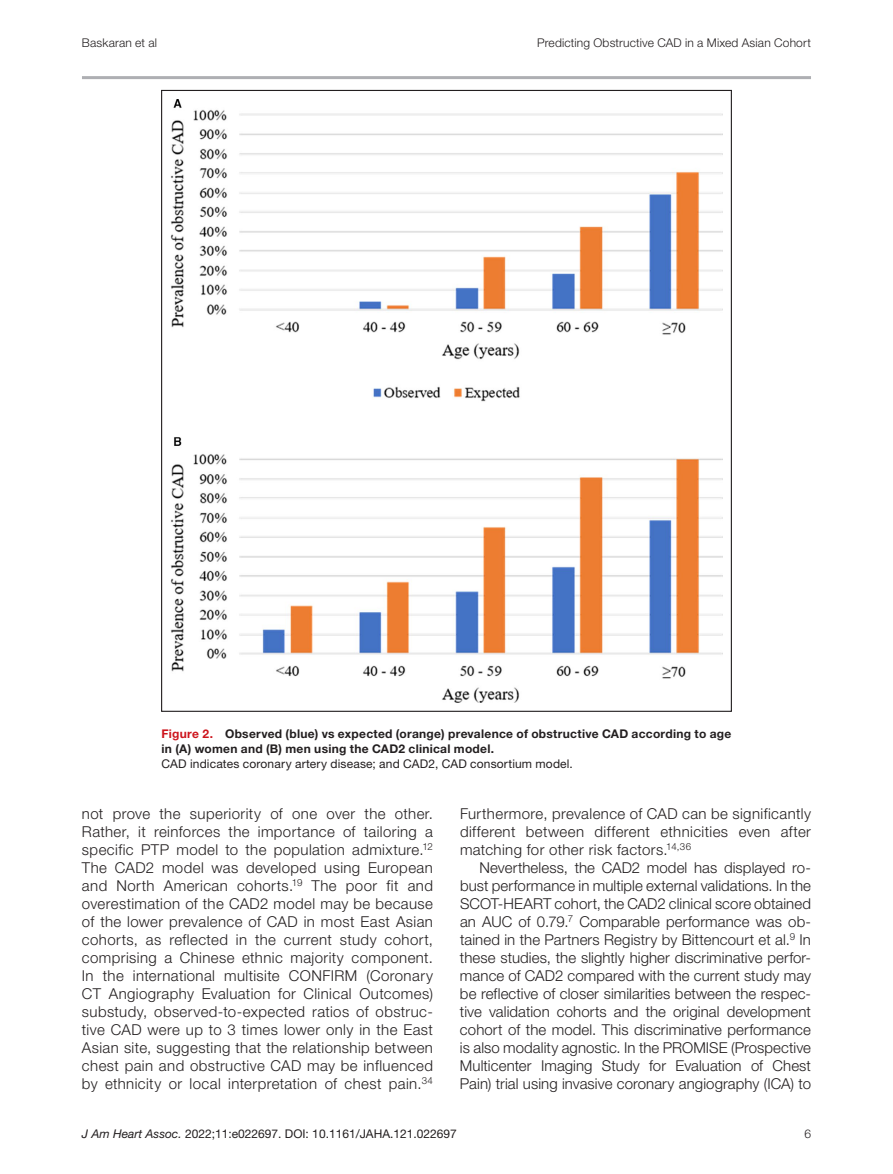
<style>
.page{position:relative;width:893px;height:1174px;background:#fff}
.page>*{position:absolute;margin:0;border:0;box-sizing:border-box;transform-origin:0 0}
.t1{font:300 15px/18px "Helvetica Neue LT Std";letter-spacing:.02em;color:#231f20;text-align:justify}
.t2{font:700 12px/15px "Helvetica Neue LT Std";letter-spacing:.025em;color:#231f20}
.t3{font:12px "Helvetica Neue LT Std";letter-spacing:.01em;color:#231f20}
.t4{font:300 12px "Helvetica Neue LT Std";letter-spacing:.015em;color:#231f20}
.s1{color:#cd151d}
.s2{font-style:italic}
</style>
<div class="page">
<img style="left:170px;top:100px;width:553px;height:602px">
<hr style="left:82px;top:76px;width:729px;height:3px;background:#aeafb3">
<p class="t4" style="left:82px;top:35px;width:77px">Baskaran et al</p>
<p class="t4" style="left:537px;top:35px;width:275px">Predicting Obstructive CAD in a Mixed Asian Cohort</p>
<p class="t2" style="left:162px;top:726px;width:571px"><span class="s1">Figure 2.</span> Observed (blue) vs expected (orange) prevalence of obstructive CAD according to age in (A) women and (B) men using the CAD2 clinical model.</p>
<p class="t3" style="left:162px;top:756px;width:413px">CAD indicates coronary artery disease; and CAD2, CAD consortium model.</p>
<p class="t1" style="left:82px;top:804px;width:353px">not prove the superiority of one over the other.<br>Rather, it reinforces the importance of tailoring a specific PTP model to the population admixture.<sup>12<br></sup>The CAD2 model was developed using European and North American cohorts.<sup>19</sup> The poor fit and overestimation of the CAD2 model may be because of the lower prevalence of CAD in most East Asian cohorts, as reflected in the current study cohort, comprising a Chinese ethnic majority component.<br>In the international multisite CONFIRM (Coronary CT Angiography Evaluation for Clinical Outcomes) substudy, observed-to-expected ratios of obstruc&shy;tive CAD were up to 3 times lower only in the East Asian site, suggesting that the relationship between chest pain and obstructive CAD may be influenced by ethnicity or local interpretation of chest pain.<sup>34</sup></p>
<p class="t1" style="left:460px;top:804px;width:353px">Furthermore, prevalence of CAD can be significantly different between different ethnicities even after matching for other risk factors.<sup>14,36</sup></p>
<p class="t1" style="left:460px;top:858px;width:353px;text-indent:20px">Nevertheless, the CAD2 model has displayed ro&shy;bust performance in multiple external validations. In the SCOT-HEART cohort, the CAD2 clinical score obtained an AUC of 0.79.<sup>7</sup> Comparable performance was ob&shy;tained in the Partners Registry by Bittencourt et al.<sup>9</sup> In these studies, the slightly higher discriminative perfor&shy;mance of CAD2 compared with the current study may be reflective of closer similarities between the respec&shy;tive validation cohorts and the original development cohort of the model. This discriminative performance is also modality agnostic. In the PROMISE (Prospective Multicenter Imaging Study for Evaluation of Chest Pain) trial using invasive coronary angiography (ICA) to</p>
<p class="t3" style="left:82px;top:1126px;width:376px"><span class="s2">J Am Heart Assoc.</span> 2022;11:e022697. DOI: 10.1161/JAHA.121.022697</p>
<p class="t4" style="left:804px;top:1126px;width:8px">6</p>
</div>
